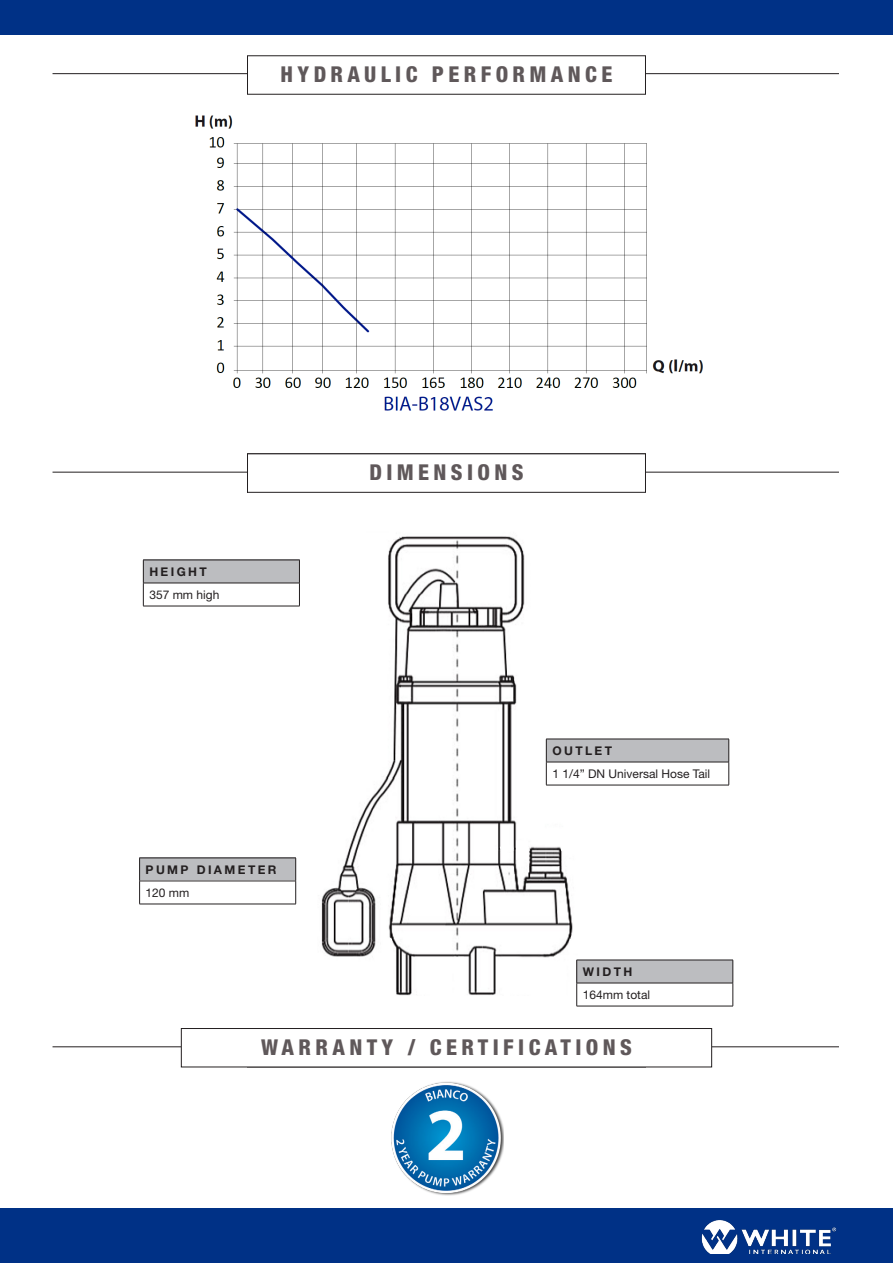
<style>
.page{position:relative;width:893px;height:1263px;background:#fff}
.page>*{position:absolute;margin:0;border:0;box-sizing:border-box;transform-origin:0 0}
.Page_Section_Header{font:800 condensed 21.9px "Helvetica Neue LT Std";letter-spacing:.2em;color:#5f585a}
.Page_Section_Header-2{font:italic 600 21.9px "Adobe Caslon Pro";letter-spacing:.215em;color:#5f585a}
.Bottom_Column_Header{font:12px "Helvetica Neue LT Std";color:#231f20}
.Bottom_Column_Header-2{font:700 12px "Helvetica Neue LT Std";letter-spacing:.2em;color:#231f20}
</style>
<div class="page">
<div style="left:0;top:0;width:893px;height:34px;background:#003186"></div>
<div style="left:0;top:1209px;width:893px;height:54px;background:#003186"></div>
<img style="left:701px;top:1220px;width:136px;height:34px">
<img style="left:391px;top:1081px;width:113px;height:114px">
<hr style="left:53px;top:472px;width:786px;height:1px;background:#231f20">
<div style="left:247px;top:454px;width:398px;height:38px;background:#fff"></div>
<hr style="left:53px;top:73px;width:786px;height:1px;background:#231f20">
<div style="left:247px;top:56px;width:398px;height:38px;background:#fff"></div>
<hr style="left:53px;top:1046px;width:786px;height:1px;background:#231f20">
<div style="left:181px;top:1028px;width:531px;height:39px;background:#fff"></div>
<div style="left:181px;top:1028px;width:531px;height:39px;border:1px solid #231f20"></div>
<img style="left:195px;top:115px;width:508px;height:296px">
<div style="left:140px;top:858px;width:156px;height:23px;background:#bcbdc0"></div>
<hr style="left:139px;top:858px;width:157px;height:1px;background:#231f20">
<hr style="left:139px;top:881px;width:157px;height:1px;background:#231f20">
<svg style="left:139px;top:858px;width:1px;height:46px"></svg>
<svg style="left:295px;top:858px;width:1px;height:46px"></svg>
<hr style="left:139px;top:904px;width:157px;height:1px;background:#231f20">
<img style="left:321px;top:536px;width:256px;height:460px">
<div style="left:546px;top:739px;width:183px;height:23px;background:#bcbdc0"></div>
<div style="left:546px;top:762px;width:183px;height:23px;background:#fff"></div>
<hr style="left:546px;top:739px;width:183px;height:1px;background:#231f20">
<hr style="left:546px;top:762px;width:183px;height:1px;background:#231f20">
<svg style="left:546px;top:739px;width:1px;height:46px"></svg>
<svg style="left:728px;top:739px;width:1px;height:46px"></svg>
<hr style="left:546px;top:785px;width:183px;height:1px;background:#231f20">
<div style="left:143px;top:560px;width:156px;height:23px;background:#bcbdc0"></div>
<hr style="left:143px;top:560px;width:157px;height:1px;background:#231f20">
<hr style="left:143px;top:583px;width:157px;height:1px;background:#231f20">
<svg style="left:143px;top:560px;width:1px;height:46px"></svg>
<svg style="left:299px;top:560px;width:1px;height:46px"></svg>
<hr style="left:143px;top:606px;width:157px;height:1px;background:#231f20">
<div style="left:577px;top:960px;width:156px;height:23px;background:#bcbdc0"></div>
<hr style="left:577px;top:960px;width:156px;height:1px;background:#231f20">
<hr style="left:577px;top:983px;width:156px;height:1px;background:#231f20">
<svg style="left:576px;top:960px;width:1px;height:46px"></svg>
<svg style="left:733px;top:960px;width:1px;height:46px"></svg>
<hr style="left:577px;top:1006px;width:156px;height:1px;background:#231f20">
<p class="Page_Section_Header" style="left:281px;top:60px;width:333px">HYDRAULIC PERFORMANCE</p>
<p class="Bottom_Column_Header-2" style="left:149px;top:564px;width:59px">HEIGHT</p>
<p class="Bottom_Column_Header" style="left:149px;top:587px;width:72px">357 mm high</p>
<p class="Bottom_Column_Header-2" style="left:146px;top:862px;width:133px">PUMP DIAMETER</p>
<p class="Bottom_Column_Header" style="left:146px;top:885px;width:45px">120 mm</p>
<p class="Page_Section_Header" style="left:369px;top:458px;width:156px">DIMENSIONS</p>
<p class="Page_Section_Header-2" style="left:355px;top:460px;width:184px">PUMP CURVE</p>
<p class="Bottom_Column_Header-2" style="left:552px;top:743px;width:61px">OUTLET</p>
<p class="Bottom_Column_Header" style="left:552px;top:766px;width:159px">1 1/4” DN Universal Hose Tail</p>
<p class="Bottom_Column_Header-2" style="left:583px;top:964px;width:51px">WIDTH</p>
<p class="Bottom_Column_Header" style="left:583px;top:987px;width:69px">164mm total</p>
<p class="Page_Section_Header" style="left:261px;top:1033px;width:372px">WARRANTY / CERTIFICATIONS</p>
<p class="Page_Section_Header-2" style="left:355px;top:1034px;width:184px">PUMP CURVE</p>
</div>
